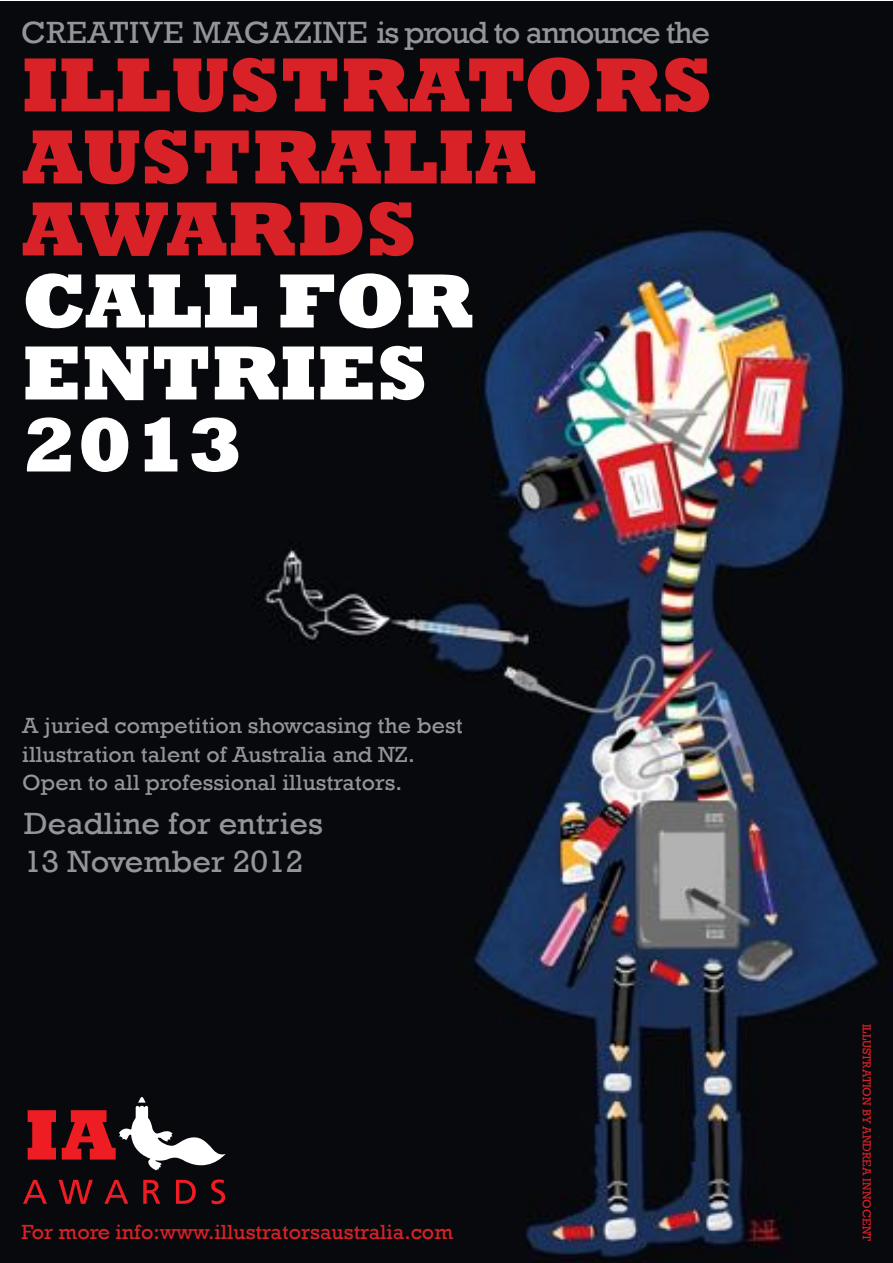
<style>
.page{position:relative;width:893px;height:1263px;background:#fff}
.page>*{position:absolute;margin:0;border:0;box-sizing:border-box;transform-origin:0 0}
.t1{font:800 78px/72px "Rockwell";color:#d92128}
.t2{font:800 78px/72px "Rockwell";color:#fff}
.t3{font:31.5px "Rockwell";letter-spacing:-.045em;color:#939598}
.t4{font:31.5px/37.5px "Rockwell";color:#939598}
.t5{font:22.5px/28.5px "Rockwell";color:#939598}
.t6{font:21px "Rockwell";color:#d92128}
.t7{font:12px "Rockwell";color:#d92128}
</style>
<div class="page">
<div style="left:0;top:1px;width:892px;height:1262px;background:#07090d"></div>
<img style="left:149px;top:230px;width:731px;height:1029px">
<svg style="left:211px;top:1179px;width:14px;height:25px"></svg>
<svg style="left:176px;top:1180px;width:20px;height:24px"></svg>
<svg style="left:143px;top:1180px;width:17px;height:24px"></svg>
<svg style="left:104px;top:1180px;width:24px;height:24px"></svg>
<svg style="left:59px;top:1180px;width:34px;height:24px"></svg>
<svg style="left:23px;top:1180px;width:24px;height:24px"></svg>
<svg style="left:28px;top:1110px;width:28px;height:49px"></svg>
<svg style="left:62px;top:1097px;width:164px;height:75px"></svg>
<h2 class="t3" style="left:21px;top:14px;width:690px">CREATIVE MAGAZINE is proud to announce the</h2>
<h1 class="t1" style="left:22px;top:47px;width:692px">ILLUSTRATORS<br>AUSTRALIA<br>AWARDS</h1>
<h1 class="t2" style="left:22px;top:263px;width:453px">CALL FOR<br>ENTRIES<br>2013</h1>
<p class="t5" style="left:22px;top:711px;width:442px">A juried competition showcasing the best illustration talent of Australia and NZ.<br>Open to all professional illustrators.</p>
<h2 class="t4" style="left:24px;top:804px;width:300px">Deadline for entries<br>13 November 2012</h2>
<p class="t6" style="left:22px;top:1219px;width:433px">For more info:www.illustratorsaustralia.com</p>
<p class="t7" style="left:874px;top:1024px;width:219px;rotate:90deg">ILLUSTRATION BY ANDREA INNOCENT</p>
</div>
